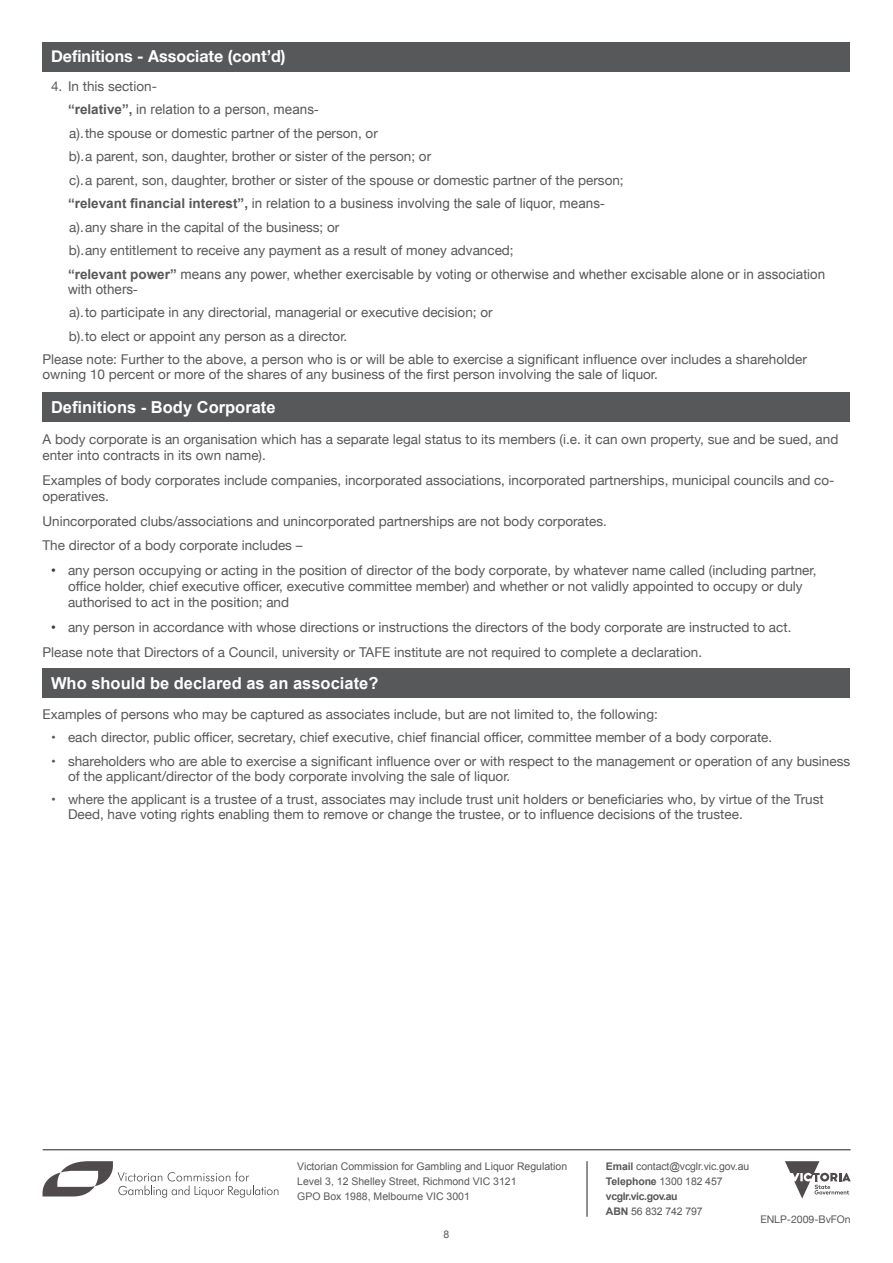
<style>
.page{position:relative;width:893px;height:1263px;background:#fff}
.page>*{position:absolute;margin:0;border:0;box-sizing:border-box;transform-origin:0 0}
.Cover_Heading_A{font:700 16.5px "Arial";color:#fff}
.Cover_Heading_A-2{font:700 16.5px "Helvetica Neue";color:#fff}
.Body_Text_Bullet_Lis{font:13.5px/16.2px "Helvetica Neue";color:#57585a}
.Body_Text{font:13.5px/16.2px "Helvetica Neue";color:#57585a}
.Body_Lettered_List_L{font:13.5px "Helvetica Neue";color:#57585a}
.Body_Text-2{font:13.5px/15px "Arial";color:#57585a}
.Body_Text_Numbered_L{font:13.5px "Helvetica Neue";color:#57585a}
.t1{font:10.5px/15px "Arial";color:#57585a}
.t2{font:10.5px "Helvetica Neue";color:#57585a}
.s1{font-weight:700}
.s2{font-family:"Arial";color:#3e3e3f}
</style>
<div class="page">
<hr style="left:43px;top:1149px;width:808px;height:1px;background:#231f20">
<svg style="left:43px;top:1161px;width:235px;height:37px"></svg>
<hr style="left:587px;top:1161px;width:1px;height:56px;background:#231f20">
<svg style="left:785px;top:1161px;width:66px;height:37px"></svg>
<div style="left:43px;top:392px;width:807px;height:30px;background:#57585a"></div>
<div style="left:43px;top:43px;width:807px;height:29px;background:#57585a"></div>
<div style="left:43px;top:668px;width:807px;height:29px;background:#57585a"></div>
<p class="Cover_Heading_A-2" style="left:51px;top:44px;width:236px">Definitions - Associate (cont’d)</p>
<p class="Body_Text_Numbered_L" style="left:51px;top:76px;width:108px">4. In this section-</p>
<p class="Body_Text-2" style="left:68px;top:102px;width:252px"><span class="s1">“relative”,</span> in relation to a person, means-</p>
<p class="Body_Lettered_List_L" style="left:69px;top:123px;width:310px">a). the spouse or domestic partner of the person, or</p>
<p class="Body_Lettered_List_L" style="left:69px;top:147px;width:364px">b). a parent, son, daughter, brother or sister of the person; or</p>
<p class="Body_Lettered_List_L" style="left:69px;top:170px;width:556px">c). a parent, son, daughter, brother or sister of the spouse or domestic partner of the person;</p>
<p class="Body_Text-2" style="left:68px;top:196px;width:538px"><span class="s1">“relevant financial interest”,</span> in relation to a business involving the sale of liquor, means-</p>
<p class="Body_Lettered_List_L" style="left:69px;top:217px;width:272px">a). any share in the capital of the business; or</p>
<p class="Body_Lettered_List_L" style="left:69px;top:241px;width:446px">b). any entitlement to receive any payment as a result of money advanced;</p>
<p class="Body_Text-2" style="left:68px;top:267px;width:759px"><span class="s1">“relevant power”</span> means any power, whether exercisable by voting or otherwise and whether excisable alone or in association with others-</p>
<p class="Body_Lettered_List_L" style="left:69px;top:303px;width:425px">a). to participate in any directorial, managerial or executive decision; or</p>
<p class="Body_Lettered_List_L" style="left:69px;top:326px;width:280px">b). to elect or appoint any person as a director.</p>
<p class="Body_Text" style="left:43px;top:353px;width:766px;line-height:15px">Please note: Further to the above, a person who is or will be able to exercise a significant influence over includes a shareholder owning 10 percent or more of the shares of any business of the first person involving the sale of liquor.</p>
<p class="Cover_Heading_A" style="left:51px;top:396px;width:226px">Definitions - Body Corporate</p>
<p class="Body_Text" style="left:43px;top:432px;width:797px">A body corporate is an organisation which has a separate legal status to its members (i.e. it can own property, sue and be sued, and enter into contracts in its own name).</p>
<p class="Body_Text" style="left:43px;top:473px;width:793px">Examples of body corporates include companies, incorporated associations, incorporated partnerships, municipal councils and co&shy;operatives.</p>
<p class="Body_Text" style="left:43px;top:513px;width:566px">Unincorporated clubs/associations and unincorporated partnerships are not body corporates.</p>
<p class="Body_Text" style="left:43px;top:538px;width:262px">The director of a body corporate includes –</p>
<p class="Body_Text_Bullet_Lis" style="left:68px;top:563px;width:750px;text-indent:-17px"><span class="s2">•</span> any person occupying or acting in the position of director of the body corporate, by whatever name called (including partner, office holder, chief executive officer, executive committee member) and whether or not validly appointed to occupy or duly authorised to act in the position; and</p>
<p class="Body_Text_Bullet_Lis" style="left:51px;top:620px;width:742px"><span class="s2">•</span> any person in accordance with whose directions or instructions the directors of the body corporate are instructed to act.</p>
<p class="Body_Text" style="left:43px;top:645px;width:661px">Please note that Directors of a Council, university or TAFE institute are not required to complete a declaration.</p>
<p class="Cover_Heading_A" style="left:51px;top:672px;width:329px">Who should be declared as an associate?</p>
<p class="Body_Text" style="left:43px;top:707px;width:617px">Examples of persons who may be captured as associates include, but are not limited to, the following:</p>
<p class="Body_Text_Bullet_Lis" style="left:51px;top:730px;width:723px">• each director, public officer, secretary, chief executive, chief financial officer, committee member of a body corporate.</p>
<p class="Body_Text_Bullet_Lis" style="left:68px;top:754px;width:784px;line-height:15px;text-indent:-17px">• shareholders who are able to exercise a significant influence over or with respect to the management or operation of any business of the applicant/director of the body corporate involving the sale of liquor.</p>
<p class="Body_Text_Bullet_Lis" style="left:68px;top:793px;width:757px;line-height:15px;text-indent:-17px">• where the applicant is a trustee of a trust, associates may include trust unit holders or beneficiaries who, by virtue of the Trust<br>Deed, have voting rights enabling them to remove or change the trustee, or to influence decisions of the trustee.</p>
<p class="t1" style="left:297px;top:1159px;width:271px">Victorian Commission for Gambling and Liquor Regulation<br>Level 3, 12 Shelley Street, Richmond VIC 3121<br>GPO Box 1988, Melbourne VIC 3001</p>
<p class="t1" style="left:606px;top:1159px;width:145px"><span class="s1">Email</span> contact@vcglr.vic.gov.au<br><span class="s1">Telephone</span> 1300 182 457 <span class="s1">vcglr.vic.gov.au<br>ABN</span> 56 832 742 797</p>
<p class="t1" style="left:444px;top:1227px;width:7px">8</p>
<p class="t2" style="left:760px;top:1211px;width:92px">ENLP-2009-BvFOn</p>
</div>
